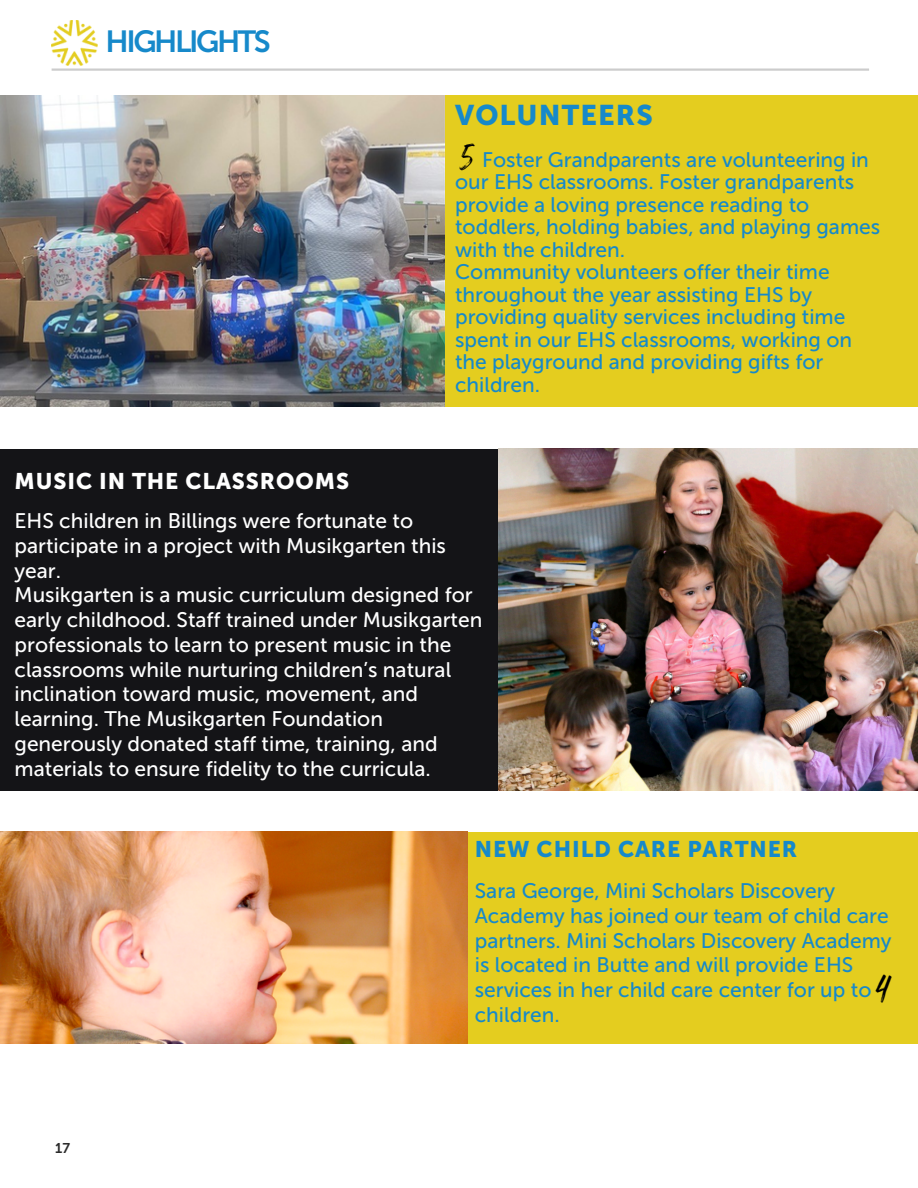
<style>
.page{position:relative;width:918px;height:1188px;background:#fff}
.page>*{position:absolute;margin:0;border:0;box-sizing:border-box;transform-origin:0 0}
.t1{font:30.45px "Museo Sans 700";letter-spacing:-.08em;color:#1689ca}
.t2{font:28.35px "Museo Sans 900";letter-spacing:.04em;color:#1689ca}
.t3{font:27.75px "Feeling Passionate";color:#000}
.t4{font:22.5px "Museo Sans 900";letter-spacing:.04em;color:#fff}
.t5{font:22.5px "Museo Sans 900";letter-spacing:.04em;color:#1689ca}
.t6{font:21px/22.5px "Museo Sans 500";color:#1689ca}
.t7{font:21px/24.8px "Museo Sans 500";color:#fff}
.t8{font:14.1px "Museo Sans 700";color:#2b2b2b}
</style>
<div class="page">
<div style="left:0;top:449px;width:498px;height:342px;background:#141417"></div>
<img style="left:52px;top:20px;width:46px;height:45px">
<hr style="left:52px;top:68px;width:817px;height:3px;background:#555">
<div style="left:467px;top:832px;width:451px;height:211px;background:#e4cd1f"></div>
<img style="left:498px;top:449px;width:420px;height:342px">
<div style="left:445px;top:95px;width:473px;height:312px;background:#e4cd1f"></div>
<img style="left:0;top:95px;width:445px;height:311px">
<img style="left:0;top:832px;width:467px;height:212px">
<p class="t1" style="left:106px;top:23px;width:167px">HIGHLIGHTS</p>
<p class="t2" style="left:455px;top:99px;width:199px">VOLUNTEERS</p>
<p class="t6" style="left:455px;top:148px;width:427px;text-indent:27px">Foster Grandparents are volunteering in our EHS classrooms. Foster grandparents provide a loving presence reading to toddlers, holding babies, and playing games with the children.</p>
<p class="t6" style="left:455px;top:261px;width:399px">Community volunteers offer their time throughout the year assisting EHS by providing quality services including time spent in our EHS classrooms, working on the playground and providing gifts for children.</p>
<p class="t3" style="left:460px;top:135px;width:15px">5</p>
<p class="t4" style="left:15px;top:468px;width:336px">MUSIC IN THE CLASSROOMS</p>
<p class="t7" style="left:15px;top:509px;width:433px">EHS children in Billings were fortunate to participate in a project with Musikgarten this year.</p>
<p class="t7" style="left:15px;top:583px;width:469px">Musikgarten is a music curriculum designed for early childhood. Staff trained under Musikgarten professionals to learn to present music in the classrooms while nurturing children’s natural inclination toward music, movement, and learning. The Musikgarten Foundation generously donated staff time, training, and materials to ensure fidelity to the curricula.</p>
<h1 class="t8" style="left:55px;top:1140px;width:16px">17</h1>
<h2 class="t5" style="left:475px;top:836px;width:324px">NEW CHILD CARE PARTNER</h2>
<p class="t6" style="left:475px;top:879px;width:418px;line-height:24.8px">Sara George, Mini Scholars Discovery Academy has joined our team of child care partners. Mini Scholars Discovery Academy is located in Butte and will provide EHS services in her child care center for up to children.</p>
<p class="t3" style="left:876px;top:966px;width:15px">4</p>
</div>
